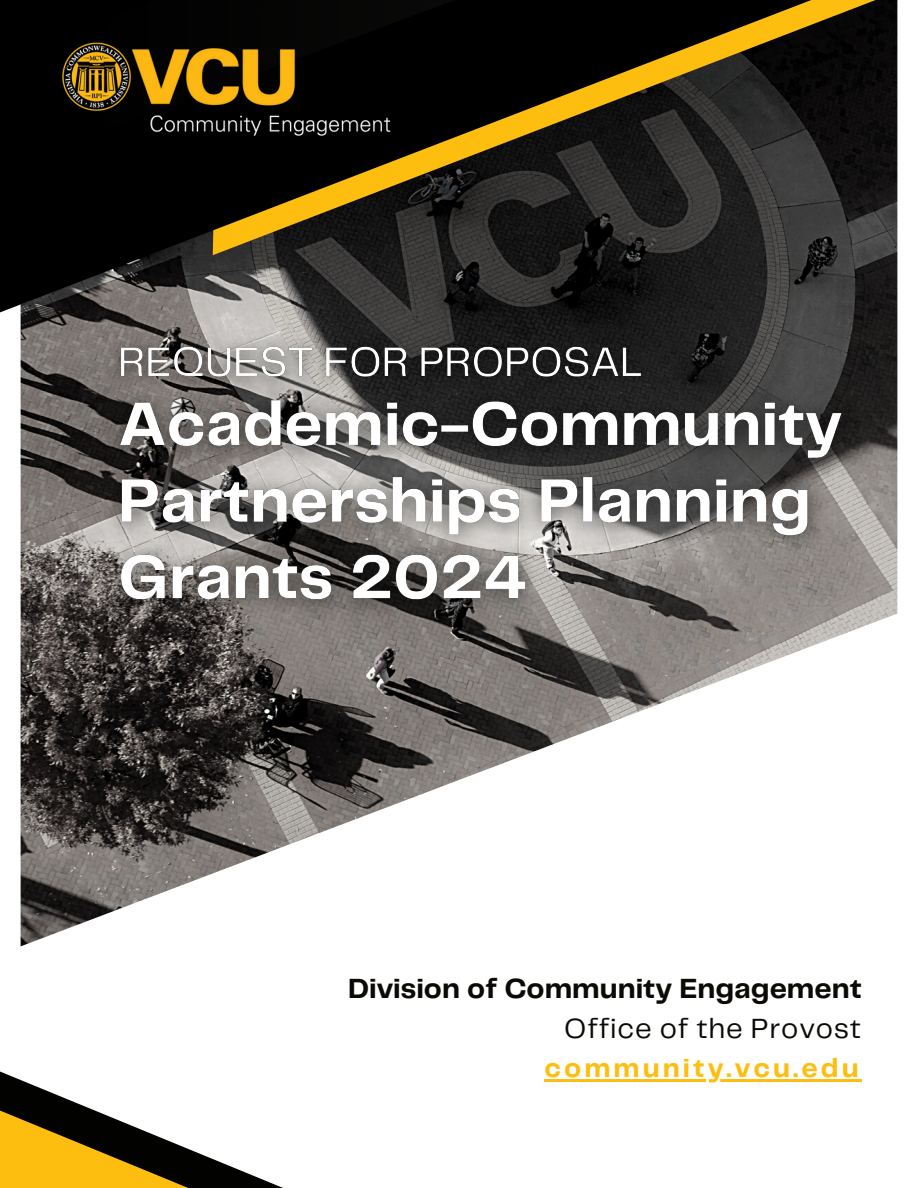
<style>
.page{position:relative;width:918px;height:1188px;background:#fff}
.page>*{position:absolute;margin:0;border:0;box-sizing:border-box;transform-origin:0 0}
.t1{font:700 28.8px "Telegraf";color:#0c0a07}
.t2{font:28.8px "Telegraf";letter-spacing:.03em;color:#0c0a07}
.t3{font:700 27.3px "Telegraf";letter-spacing:.11em;color:#febe10}
</style>
<div class="page">
<img style="left:21px;top:271px;width:876px;height:526px">
<svg style="left:0;top:690px;width:358px;height:498px"></svg>
<svg style="left:874px;top:0;width:24px;height:271px;background:#1e1d1d"></svg>
<svg style="left:0;top:0;width:874px;height:339px;background:#312d22"></svg>
<svg style="left:0;top:0;width:540px;height:187px;background:#141003"></svg>
<img style="left:40px;top:40px;width:361px;height:103px">
<img style="left:103px;top:330px;width:556px;height:45px">
<img style="left:93px;top:375px;width:776px;height:255px">
<hr style="left:545px;top:1080px;width:317px;height:2px;background:#febe10">
<p class="t1" style="left:348px;top:976px;width:515px">Division of Community Engagement</p>
<p class="t2" style="left:564px;top:1016px;width:298px">Office of the Provost</p>
<p class="t3" style="left:545px;top:1057px;width:316px">community.vcu.edu</p>
</div>
